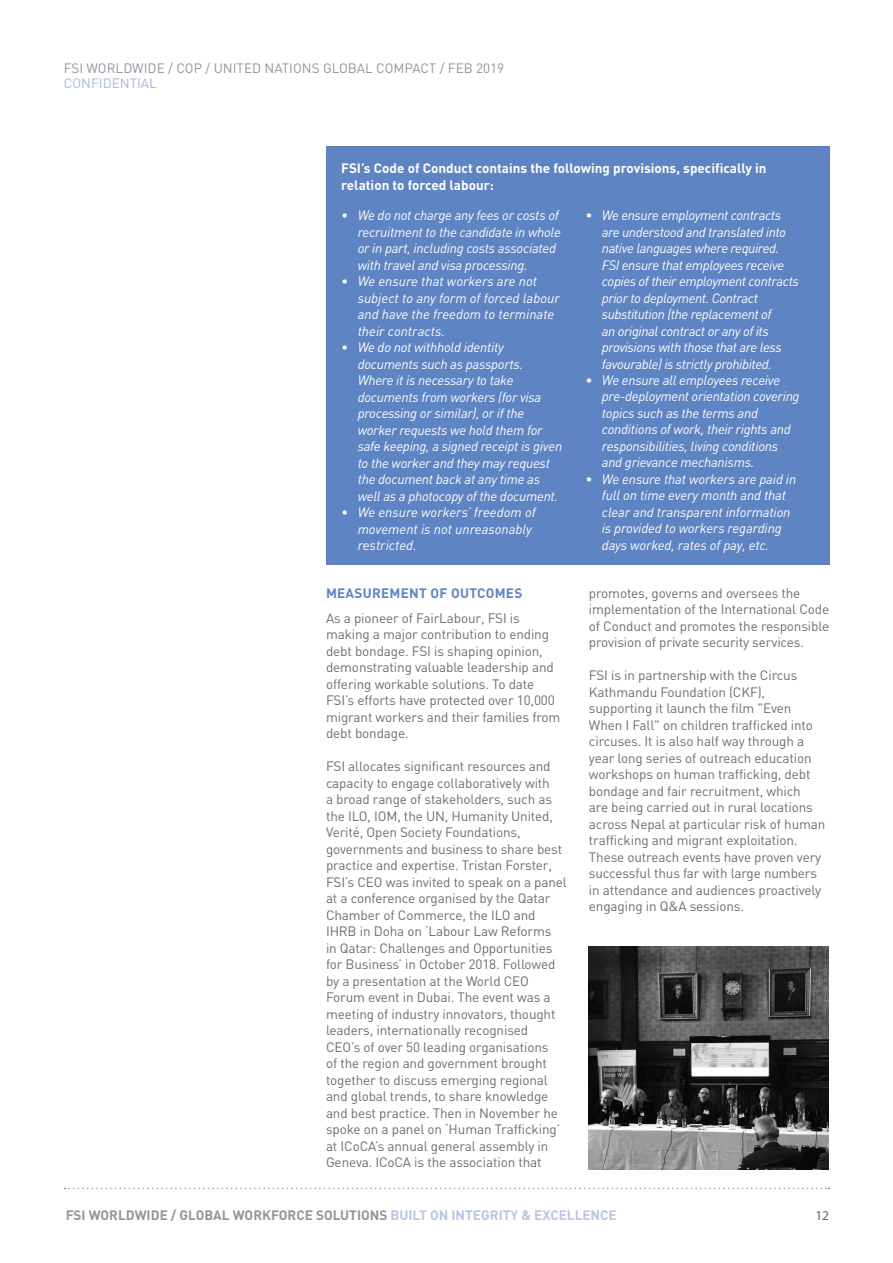
<style>
.page{position:relative;width:893px;height:1263px;background:#fff}
.page>*{position:absolute;margin:0;border:0;box-sizing:border-box;transform-origin:0 0}
.t1{font:13.5px/16.5px "DIN";letter-spacing:-.01em;color:#6c6d70}
.t2{font:italic 13.5px/16.5px "DIN";letter-spacing:-.02em;color:#fff}
.t3{font:italic 13.5px/16.5px "DIN";color:#fff}
.t4{font:700 13.5px/16.5px "DIN";color:#fff}
.t5{font:700 13.5px "DIN";color:#939598}
.t6{font:13.5px "DIN";color:#939598}
.t7{font:700 13.5px "DIN";letter-spacing:.02em;color:#5f84c3}
.t8{font:13.5px "DIN";color:#a8b7dd}
.t9{font:13.5px "Myriad Pro";color:#636366}
.s1{color:#b8c4e3}
</style>
<div class="page">
<svg style="left:65px;top:1188px;width:764px;height:1px"></svg>
<div style="left:326px;top:147px;width:503px;height:418px;background:#5f84c3"></div>
<img style="left:589px;top:947px;width:240px;height:222px">
<p class="t6" style="left:64px;top:60px;width:442px">FSI WORLDWIDE / COP / UNITED NATIONS GLOBAL COMPACT / FEB 2019</p>
<p class="t8" style="left:64px;top:75px;width:95px">CONFIDENTIAL</p>
<p class="t4" style="left:341px;top:159px;width:427px">FSI’s Code of Conduct contains the following provisions, specifically in relation to forced labour:</p>
<p class="t2" style="left:358px;top:207px;width:205px;text-indent:-16px">• We do not charge any fees or costs of recruitment to the candidate in whole or in part, including costs associated with travel and visa processing.</p>
<p class="t3" style="left:358px;top:273px;width:204px;text-indent:-16px">• We ensure that workers are not subject to any form of forced labour and have the freedom to terminate their contracts.</p>
<p class="t2" style="left:358px;top:339px;width:206px;text-indent:-16px">• We do not withhold identity documents such as passports.<br>Where it is necessary to take documents from workers (for visa processing or similar), or if the worker requests we hold them for safe keeping, a signed receipt is given to the worker and they may request the document back at any time as well as a photocopy of the document.</p>
<p class="t3" style="left:358px;top:504px;width:180px;text-indent:-16px">• We ensure workers’ freedom of movement is not unreasonably restricted.</p>
<p class="t2" style="left:602px;top:207px;width:199px;text-indent:-16px">• We ensure employment contracts are understood and translated into native languages where required.<br>FSI ensure that employees receive copies of their employment contracts prior to deployment. Contract substitution (the replacement of<br>an original contract or any of its provisions with those that are less favourable) is strictly prohibited.</p>
<p class="t2" style="left:602px;top:372px;width:199px;text-indent:-16px">• We ensure all employees receive pre-deployment orientation covering topics such as the terms and conditions of work, their rights and responsibilities, living conditions and grievance mechanisms.</p>
<p class="t2" style="left:602px;top:471px;width:196px;text-indent:-16px">• We ensure that workers are paid in full on time every month and that clear and transparent information is provided to workers regarding days worked, rates of pay, etc.</p>
<p class="t7" style="left:326px;top:584px;width:198px">MEASUREMENT OF OUTCOMES</p>
<p class="t1" style="left:326px;top:609px;width:236px">As a pioneer of FairLabour, FSI is making a major contribution to ending debt bondage. FSI is shaping opinion, demonstrating valuable leadership and offering workable solutions. To date FSI’s efforts have protected over 10,000 migrant workers and their families from debt bondage.</p>
<p class="t1" style="left:326px;top:758px;width:242px">FSI allocates significant resources and capacity to engage collaboratively with<br>a broad range of stakeholders, such as the ILO, IOM, the UN, Humanity United, Verité, Open Society Foundations, governments and business to share best practice and expertise. Tristan Forster, FSI’s CEO was invited to speak on a panel at a conference organised by the Qatar Chamber of Commerce, the ILO and IHRB in Doha on ‘Labour Law Reforms<br>in Qatar: Challenges and Opportunities for Business’ in October 2018. Followed by a presentation at the World CEO Forum event in Dubai. The event was a meeting of industry innovators, thought leaders, internationally recognised<br>CEO’s of over 50 leading organisations<br>of the region and government brought together to discuss emerging regional and global trends, to share knowledge and best practice. Then in November he spoke on a panel on ‘Human Trafficking’ at ICoCA’s annual general assembly in Geneva. ICoCA is the association that</p>
<p class="t1" style="left:589px;top:584px;width:242px">promotes, governs and oversees the implementation of the International Code of Conduct and promotes the responsible provision of private security services.</p>
<p class="t1" style="left:589px;top:667px;width:238px">FSI is in partnership with the Circus Kathmandu Foundation (CKF), supporting it launch the film "Even When I Fall" on children trafficked into circuses. It is also half way through a year long series of outreach education workshops on human trafficking, debt bondage and fair recruitment, which<br>are being carried out in rural locations across Nepal at particular risk of human trafficking and migrant exploitation.<br>These outreach events have proven very successful thus far with large numbers in attendance and audiences proactively engaging in Q&amp;A sessions.</p>
<p class="t5" style="left:66px;top:1207px;width:553px">FSI WORLDWIDE / GLOBAL WORKFORCE SOLUTIONS <span class="s1">BUILT ON INTEGRITY &amp; EXCELLENCE</span></p>
<p class="t9" style="left:815px;top:1207px;width:15px">12</p>
</div>
